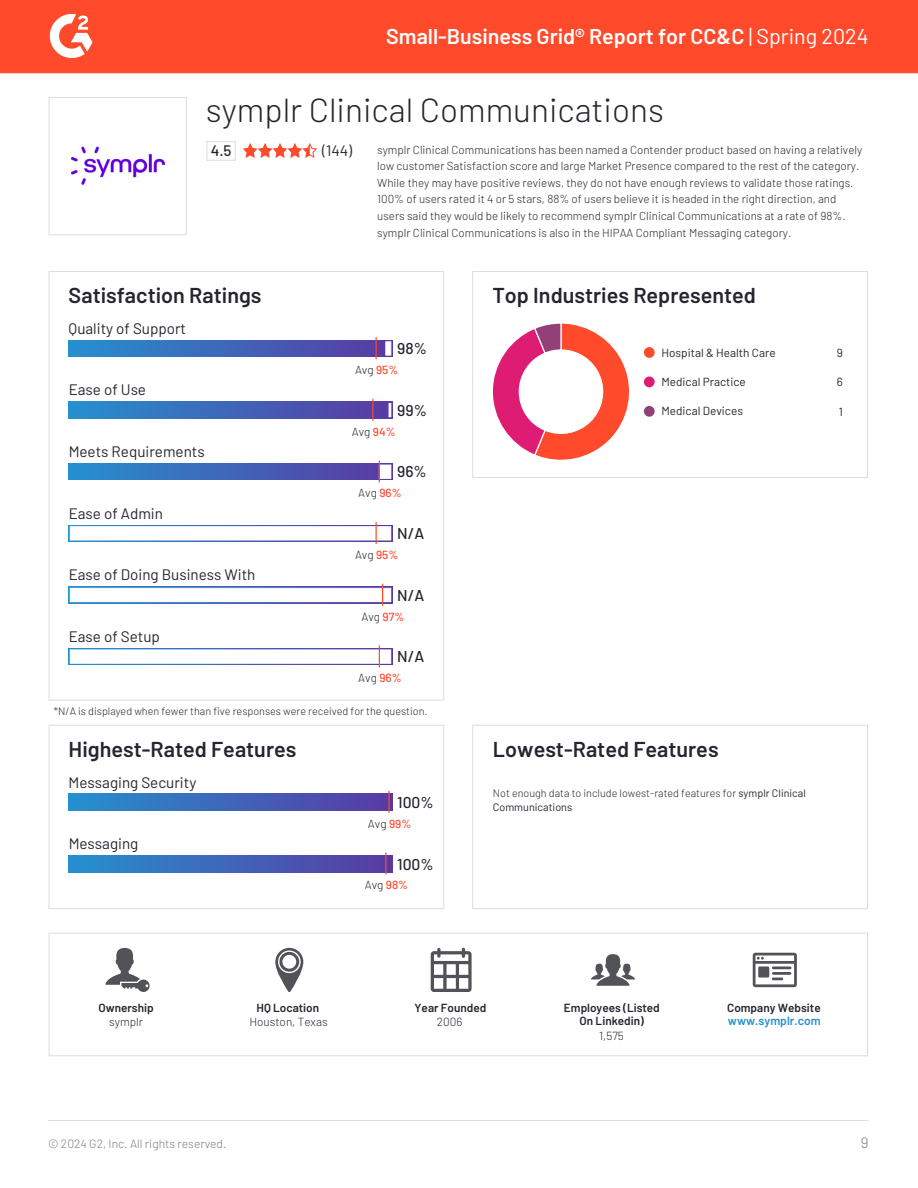
<style>
.page{position:relative;width:918px;height:1188px;background:#fff}
.page>*{position:absolute;margin:0;border:0;box-sizing:border-box;transform-origin:0 0}
.t1{font:300 33.3px "Barlow";color:#252530}
.t2{font:600 21.6px "Barlow";color:#252530}
.t3{font:600 21.45px "Barlow";color:#fff}
.t4{font:500 15.75px "Barlow";color:#252530}
.t5{font:15.15px "Barlow";color:#252530}
.t6{font:500 15.15px "Barlow";color:#252530}
.t7{font:300 15px "Barlow";color:#7c7c83}
.t8{font:300 12px "Barlow";color:#7c7c83}
.t9{font:600 12px "Barlow";color:#2690ce}
.t10{font:300 11.7px "Barlow";color:#252530}
.t11{font:600 11.7px/12.9px "Barlow";color:#252530;text-align:center}
.t12{font:11.7px "Barlow";color:#252530}
.t13{font:300 11.55px/16.5px "Barlow";color:#252530}
.t14{font:300 10.8px/14.7px "Barlow";color:#252530}
.s1{font-weight:400}
.s2{font-weight:500;color:#ff492c}
</style>
<div class="page">
<div style="left:0;top:0;width:918px;height:73px;background:#ff4a2b"></div>
<svg style="left:49px;top:14px;width:44px;height:44px"></svg>
<div style="left:49px;top:97px;width:138px;height:138px;border:1px solid #dbdedb"></div>
<img style="left:71px;top:146px;width:93px;height:39px">
<div style="left:206px;top:141px;width:30px;height:20px;border:1px solid #dbdedb"></div>
<svg style="left:243px;top:143px;width:74px;height:15px"></svg>
<div style="left:69px;top:340px;width:323px;height:17px;background:linear-gradient(to right,#248ece,#5f3ea3)"></div>
<div style="left:386px;top:342px;width:5px;height:13px;background:#fff;border:1px solid #fff"></div>
<svg style="left:376px;top:337px;width:1px;height:22px"></svg>
<div style="left:69px;top:402px;width:323px;height:16px;background:linear-gradient(to right,#2690ce,#593aa2)"></div>
<svg style="left:389px;top:403px;width:2px;height:14px"></svg>
<hr style="left:372px;top:399px;width:2px;height:22px;background:#ff4a2b">
<div style="left:69px;top:463px;width:323px;height:17px;background:linear-gradient(to right,#2690ce,#593aa2)"></div>
<div style="left:379px;top:465px;width:12px;height:14px;background:#fff;border:1px solid #fff"></div>
<svg style="left:379px;top:461px;width:1px;height:21px"></svg>
<svg style="left:69px;top:525px;width:323px;height:17px"></svg>
<div style="left:70px;top:526px;width:321px;height:14px;background:#fff;border:1px solid #fff"></div>
<svg style="left:376px;top:522px;width:1px;height:22px"></svg>
<svg style="left:69px;top:587px;width:323px;height:16px"></svg>
<div style="left:70px;top:588px;width:321px;height:14px;background:#fff;border:1px solid #fff"></div>
<svg style="left:382px;top:584px;width:1px;height:22px"></svg>
<svg style="left:69px;top:648px;width:323px;height:17px"></svg>
<div style="left:70px;top:650px;width:321px;height:13px;background:#fff"></div>
<svg style="left:379px;top:645px;width:1px;height:22px"></svg>
<div style="left:472px;top:271px;width:396px;height:207px;border:1px solid #dbdedb"></div>
<svg style="left:493px;top:323px;width:136px;height:137px"></svg>
<div style="left:644px;top:347px;width:11px;height:11px;background:#ff4a2b;border-radius:50%"></div>
<div style="left:644px;top:376px;width:11px;height:11px;background:#de1c73;border-radius:50%"></div>
<div style="left:644px;top:406px;width:11px;height:11px;background:#944078;border-radius:50%"></div>
<div style="left:49px;top:725px;width:395px;height:184px;border:1px solid #dbdedb"></div>
<div style="left:69px;top:794px;width:323px;height:16px;background:linear-gradient(to right,#2690ce,#593aa2)"></div>
<hr style="left:388px;top:791px;width:2px;height:22px;background:#ff4a2b">
<div style="left:69px;top:856px;width:323px;height:16px;background:linear-gradient(to right,#2690ce,#593aa2)"></div>
<svg style="left:385px;top:853px;width:1px;height:21px"></svg>
<div style="left:472px;top:725px;width:396px;height:184px;border:1px solid #dbdedb"></div>
<div style="left:49px;top:933px;width:819px;height:123px;border:1px solid #dbdedb"></div>
<svg style="left:106px;top:948px;width:44px;height:44px"></svg>
<svg style="left:275px;top:948px;width:28px;height:44px"></svg>
<svg style="left:431px;top:948px;width:41px;height:44px"></svg>
<svg style="left:591px;top:954px;width:44px;height:32px"></svg>
<svg style="left:753px;top:953px;width:44px;height:34px"></svg>
<hr style="left:48px;top:1120px;width:820px;height:1px;background:#dbdedb">
<h3 class="t3" style="left:386px;top:22px;width:484px">Small-Business Grid® Report for CC&amp;C <span class="s1">| Spring 2024</span></h3>
<h1 class="t1" style="left:206px;top:88px;width:459px">symplr Clinical Communications</h1>
<h3 class="t6" style="left:211px;top:141px;width:22px">4.5</h3>
<h3 class="t5" style="left:322px;top:141px;width:32px">(144)</h3>
<p class="t13" style="left:377px;top:141px;width:487px">symplr Clinical Communications has been named a Contender product based on having a relatively low customer Satisfaction score and large Market Presence compared to the rest of the category.<br>While they may have positive reviews, they do not have enough reviews to validate those ratings.<br>100% of users rated it 4 or 5 stars, 88% of users believe it is headed in the right direction, and users said they would be likely to recommend symplr Clinical Communications at a rate of 98%. symplr Clinical Communications is also in the HIPAA Compliant Messaging category.</p>
<h2 class="t2" style="left:69px;top:282px;width:194px">Satisfaction Ratings</h2>
<h3 class="t5" style="left:69px;top:319px;width:119px">Quality of Support</h3>
<h3 class="t5" style="left:69px;top:380px;width:79px">Ease of Use</h3>
<h3 class="t5" style="left:69px;top:442px;width:138px">Meets Requirements</h3>
<h3 class="t5" style="left:69px;top:504px;width:96px">Ease of Admin</h3>
<h3 class="t5" style="left:69px;top:565px;width:188px">Ease of Doing Business With</h3>
<h3 class="t5" style="left:69px;top:627px;width:93px">Ease of Setup</h3>
<h3 class="t4" style="left:397px;top:338px;width:31px">98%</h3>
<p class="t10" style="left:355px;top:362px;width:45px">Avg <span class="s2">95%</span></p>
<h3 class="t4" style="left:397px;top:400px;width:31px">99%</h3>
<p class="t10" style="left:352px;top:424px;width:45px">Avg <span class="s2">94%</span></p>
<h3 class="t4" style="left:397px;top:462px;width:31px">96%</h3>
<p class="t10" style="left:358px;top:486px;width:45px">Avg <span class="s2">96%</span></p>
<h3 class="t4" style="left:397px;top:523px;width:29px">N/A</h3>
<p class="t10" style="left:355px;top:547px;width:45px">Avg <span class="s2">95%</span></p>
<h3 class="t4" style="left:397px;top:585px;width:29px">N/A</h3>
<p class="t10" style="left:362px;top:609px;width:44px">Avg <span class="s2">97%</span></p>
<h3 class="t4" style="left:397px;top:647px;width:29px">N/A</h3>
<p class="t10" style="left:358px;top:671px;width:45px">Avg <span class="s2">96%</span></p>
<p class="t14" style="left:54px;top:704px;width:375px">*N/A is displayed when fewer than five responses were received for the question.</p>
<h2 class="t2" style="left:69px;top:736px;width:229px">Highest-Rated Features</h2>
<h3 class="t5" style="left:69px;top:772px;width:129px">Messaging Security</h3>
<h3 class="t5" style="left:69px;top:834px;width:71px">Messaging</h3>
<h3 class="t4" style="left:397px;top:792px;width:38px">100%</h3>
<p class="t10" style="left:368px;top:816px;width:45px">Avg <span class="s2">99%</span></p>
<h3 class="t4" style="left:397px;top:854px;width:38px">100%</h3>
<p class="t10" style="left:365px;top:878px;width:45px">Avg <span class="s2">98%</span></p>
<h2 class="t2" style="left:492px;top:282px;width:265px">Top Industries Represented</h2>
<p class="t12" style="left:662px;top:345px;width:116px">Hospital &amp; Health Care</p>
<p class="t12" style="left:837px;top:345px;width:8px">9</p>
<p class="t12" style="left:662px;top:374px;width:86px">Medical Practice</p>
<p class="t12" style="left:837px;top:375px;width:8px">6</p>
<p class="t12" style="left:662px;top:404px;width:83px">Medical Devices</p>
<p class="t12" style="left:839px;top:404px;width:6px">1</p>
<h2 class="t2" style="left:493px;top:735px;width:227px">Lowest-Rated Features</h2>
<p class="t14" style="left:493px;top:785px;width:314px">Not enough data to include lowest-rated features for <span class="s1">symplr Clinical<br>Communications</span></p>
<p class="t11" style="left:98px;top:1000px;width:57px">Ownership</p>
<p class="t10" style="left:109px;top:1015px;width:35px">symplr</p>
<p class="t11" style="left:257px;top:1000px;width:64px">HQ Location</p>
<p class="t10" style="left:249px;top:1015px;width:80px">Houston, Texas</p>
<p class="t11" style="left:415px;top:1000px;width:73px">Year Founded</p>
<p class="t10" style="left:437px;top:1015px;width:27px">2006</p>
<p class="t11" style="left:564px;top:1000px;width:97px">Employees (Listed<br>On Linkedin)</p>
<p class="t10" style="left:599px;top:1028px;width:26px">1,575</p>
<p class="t11" style="left:727px;top:1000px;width:95px">Company Website</p>
<p class="t9" style="left:728px;top:1013px;width:94px">www.symplr.com</p>
<p class="t8" style="left:48px;top:1136px;width:180px">© 2024 G2, Inc. All rights reserved.</p>
<p class="t7" style="left:861px;top:1132px;width:9px">9</p>
</div>
